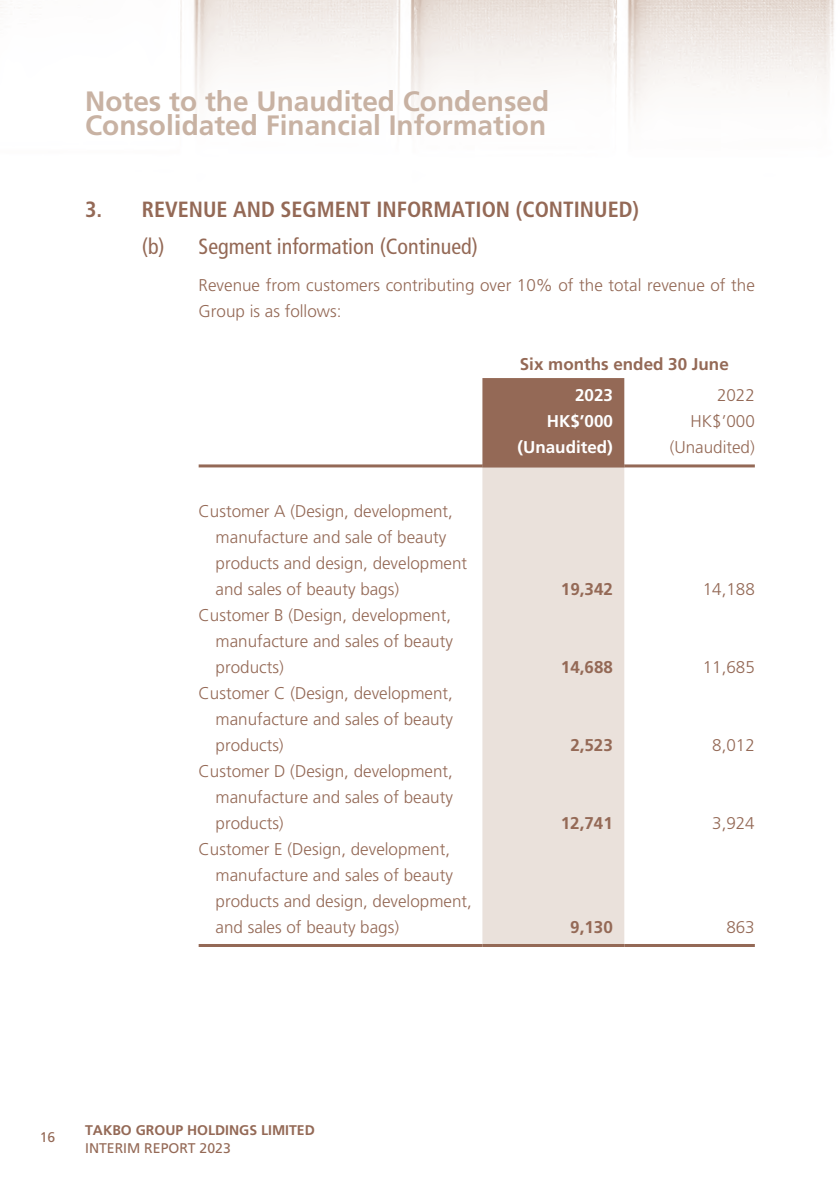
<style>
.page{position:relative;width:840px;height:1191px;background:#fff}
.page>*{position:absolute;margin:0;border:0;box-sizing:border-box;transform-origin:0 0}
.t1{font:700 28px/24px "Frutiger LT Std";color:#c8b2a3}
.t2{font:700 condensed 22px "Frutiger LT Std";color:#946956}
.t3{font:condensed 22px "Frutiger LT Std";color:#946956}
.t4{font:300 17px/26px "Frutiger LT Std";color:#946956}
.t5{font:700 17px "Frutiger LT Std";color:#946956}
.t6{font:700 17px "Frutiger LT Std";color:#fff}
.t7{font:700 14px "Frutiger LT Std";color:#946956}
.t8{font:14px "Frutiger LT Std";color:#946956}
</style>
<div class="page">
<img style="left:0;top:0;width:835px;height:947px">
<div style="left:482px;top:378px;width:142px;height:86px;background:#946956"></div>
<div style="left:482px;top:467px;width:142px;height:477px;background:#eae1db"></div>
<hr style="left:198px;top:464px;width:284px;height:3px;background:#946956">
<hr style="left:482px;top:464px;width:142px;height:3px;background:#946956">
<hr style="left:624px;top:464px;width:130px;height:3px;background:#946956">
<hr style="left:198px;top:944px;width:284px;height:3px;background:#946956">
<hr style="left:482px;top:944px;width:142px;height:3px;background:#946956">
<hr style="left:624px;top:944px;width:130px;height:3px;background:#946956">
<h1 class="t1" style="left:85px;top:90px;width:465px">Notes to the Unaudited Condensed<br>Consolidated Financial Information</h1>
<p class="t2" style="left:85px;top:196px;width:555px">3. REVENUE AND SEGMENT INFORMATION (CONTINUED)</p>
<p class="t3" style="left:142px;top:234px;width:337px">(b) Segment information (Continued)</p>
<p class="t4" style="left:198px;top:273px;width:557px">Revenue from customers contributing over 10% of the total revenue of the<br>Group is as follows:</p>
<p class="t5" style="left:519px;top:353px;width:210px">Six months ended 30 June</p>
<p class="t6" style="left:574px;top:385px;width:39px">2023</p>
<p class="t4" style="left:716px;top:382px;width:39px">2022</p>
<p class="t6" style="left:546px;top:411px;width:68px">HK$’000</p>
<p class="t4" style="left:690px;top:408px;width:66px">HK$’000</p>
<p class="t6" style="left:517px;top:437px;width:97px">(Unaudited)</p>
<p class="t4" style="left:669px;top:434px;width:87px">(Unaudited)</p>
<p class="t4" style="left:215px;top:498px;width:253px;text-indent:-17px">Customer A (Design, development, manufacture and sale of beauty products and design, development and sales of beauty bags)</p>
<p class="t4" style="left:215px;top:602px;width:239px;text-align:justify;text-indent:-17px">Customer B (Design, development, manufacture and sales of beauty products)</p>
<p class="t4" style="left:215px;top:680px;width:239px;text-align:justify;text-indent:-17px">Customer C (Design, development, manufacture and sales of beauty products)</p>
<p class="t4" style="left:215px;top:758px;width:239px;text-align:justify;text-indent:-17px">Customer D (Design, development, manufacture and sales of beauty products)</p>
<p class="t4" style="left:215px;top:836px;width:258px;text-indent:-17px">Customer E (Design, development, manufacture and sales of beauty products and design, development, and sales of beauty bags)</p>
<p class="t5" style="left:560px;top:578px;width:53px">19,342</p>
<p class="t4" style="left:702px;top:576px;width:53px">14,188</p>
<p class="t5" style="left:560px;top:656px;width:53px">14,688</p>
<p class="t4" style="left:702px;top:654px;width:53px">11,685</p>
<p class="t5" style="left:570px;top:734px;width:44px">2,523</p>
<p class="t4" style="left:711px;top:732px;width:44px">8,012</p>
<p class="t5" style="left:560px;top:812px;width:53px">12,741</p>
<p class="t4" style="left:711px;top:810px;width:44px">3,924</p>
<p class="t5" style="left:570px;top:916px;width:44px">9,130</p>
<p class="t4" style="left:726px;top:914px;width:30px">863</p>
<p class="t8" style="left:40px;top:1128px;width:17px">16</p>
<p class="t7" style="left:85px;top:1121px;width:231px">TAKBO GROUP HOLDINGS LIMITED</p>
<p class="t8" style="left:85px;top:1139px;width:147px">INTERIM REPORT 2023</p>
</div>
